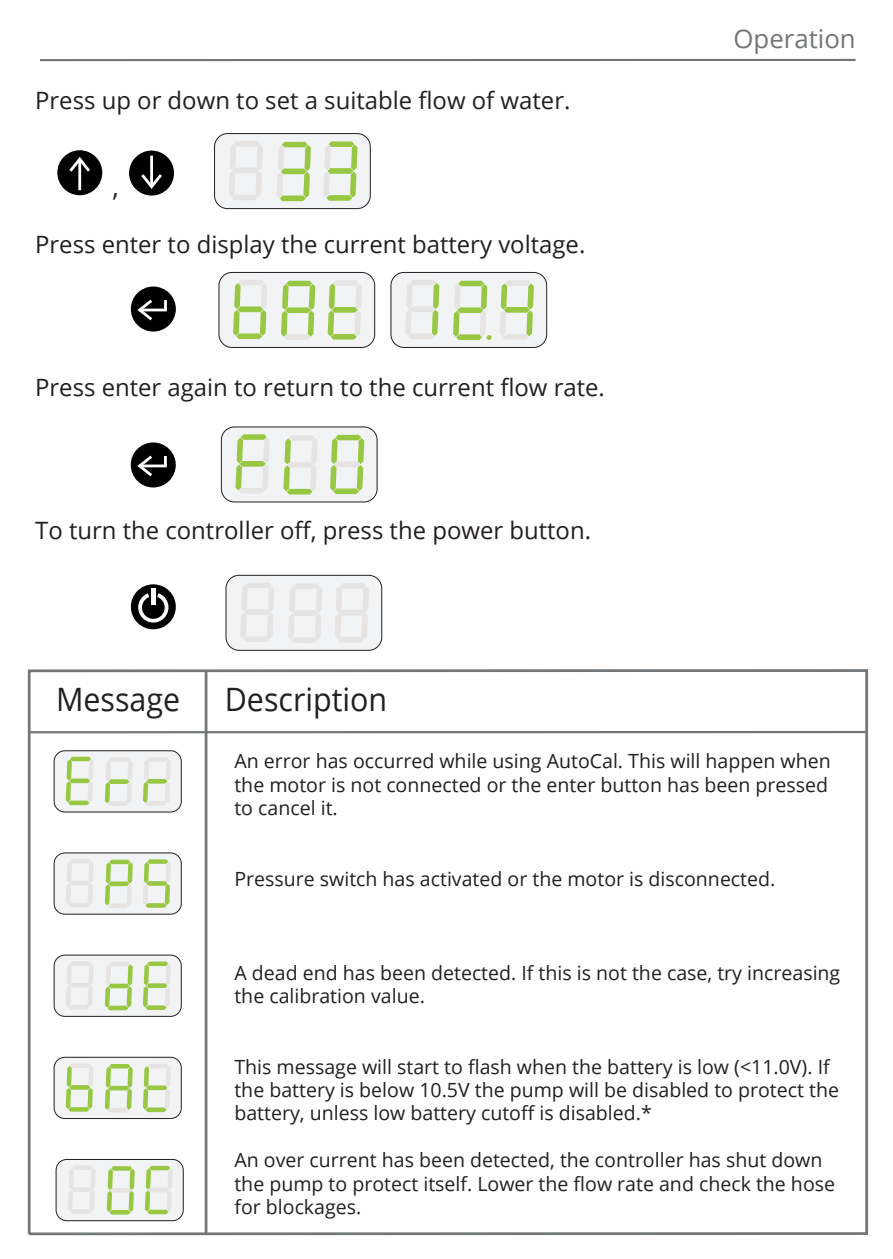
<style>
.page{position:relative;width:893px;height:1259px;background:#fff}
.page>*{position:absolute;margin:0;border:0;box-sizing:border-box;transform-origin:0 0}
.t1{font:32.1px "Open Sans";color:#231f20;scale:.94 1}
.t2{font:26.1px "Open Sans";color:#231f20}
.t3{font:25.8px "Open Sans";color:#727678}
.t4{font:24px "Open Sans";color:#231f20}
.t5{font:19.5px/23.4px "Open Sans";color:#231f20}
</style>
<div class="page">
<div style="left:59px;top:152px;width:42px;height:42px;background:#000001;border-radius:50%"></div>
<div style="left:57px;top:150px;width:45px;height:45px;border:3px solid #000001;border-radius:50%"></div>
<hr style="left:78px;top:159px;width:3px;height:31px;background:#fff">
<svg style="left:67px;top:155px;width:26px;height:20px"></svg>
<div style="left:130px;top:152px;width:43px;height:42px;background:#000001;border-radius:50%"></div>
<div style="left:129px;top:151px;width:45px;height:44px;border:3px solid #000001;border-radius:50%"></div>
<hr style="left:150px;top:156px;width:3px;height:31px;background:#fff">
<svg style="left:138px;top:171px;width:27px;height:20px"></svg>
<div style="left:215px;top:134px;width:155px;height:75px;background:#f2f3f4;border-radius:13px"></div>
<div style="left:214px;top:133px;width:156px;height:76px;border:1px solid #231f20;border-radius:13px"></div>
<svg style="left:229px;top:141px;width:34px;height:59px"></svg>
<svg style="left:277px;top:142px;width:34px;height:59px"></svg>
<svg style="left:323px;top:141px;width:34px;height:60px"></svg>
<div style="left:132px;top:288px;width:42px;height:42px;background:#000001;border-radius:50%"></div>
<div style="left:131px;top:286px;width:45px;height:45px;border:3px solid #000001;border-radius:50%"></div>
<hr style="left:140px;top:308px;width:27px;height:3px;background:#fff">
<svg style="left:135px;top:297px;width:20px;height:26px"></svg>
<svg style="left:164px;top:300px;width:3px;height:9px"></svg>
<div style="left:219px;top:272px;width:156px;height:75px;background:#f2f3f4;border-radius:13px"></div>
<div style="left:219px;top:272px;width:156px;height:76px;border:1px solid #231f20;border-radius:13px"></div>
<svg style="left:233px;top:280px;width:34px;height:59px"></svg>
<svg style="left:281px;top:281px;width:34px;height:59px"></svg>
<svg style="left:328px;top:280px;width:34px;height:60px"></svg>
<div style="left:391px;top:272px;width:156px;height:75px;background:#f2f3f4;border-radius:13px"></div>
<div style="left:391px;top:272px;width:156px;height:76px;border:1px solid #231f20;border-radius:13px"></div>
<svg style="left:405px;top:280px;width:34px;height:59px"></svg>
<svg style="left:500px;top:280px;width:34px;height:60px"></svg>
<svg style="left:453px;top:281px;width:38px;height:59px"></svg>
<div style="left:132px;top:444px;width:42px;height:42px;background:#000001;border-radius:50%"></div>
<div style="left:131px;top:442px;width:45px;height:45px;border:3px solid #000001;border-radius:50%"></div>
<hr style="left:140px;top:464px;width:27px;height:3px;background:#fff">
<svg style="left:135px;top:453px;width:20px;height:26px"></svg>
<svg style="left:164px;top:456px;width:3px;height:9px"></svg>
<div style="left:221px;top:427px;width:156px;height:75px;background:#f2f3f4;border-radius:13px"></div>
<div style="left:221px;top:427px;width:156px;height:75px;border:1px solid #231f20;border-radius:13px"></div>
<svg style="left:236px;top:434px;width:34px;height:59px"></svg>
<svg style="left:283px;top:435px;width:35px;height:59px"></svg>
<svg style="left:330px;top:435px;width:34px;height:59px"></svg>
<div style="left:226px;top:575px;width:156px;height:75px;background:#f2f3f4;border-radius:13px"></div>
<div style="left:226px;top:575px;width:156px;height:75px;border:1px solid #231f20;border-radius:13px"></div>
<svg style="left:240px;top:583px;width:34px;height:59px"></svg>
<svg style="left:288px;top:584px;width:34px;height:59px"></svg>
<svg style="left:335px;top:583px;width:34px;height:59px"></svg>
<div style="left:28px;top:669px;width:840px;height:566px;border:3px solid #727678"></div>
<hr style="left:29px;top:731px;width:838px;height:2px;background:#727678">
<hr style="left:205px;top:671px;width:2px;height:563px;background:#727678">
<div style="left:54px;top:1057px;width:127px;height:61px;background:#f2f3f4;border-radius:11px"></div>
<div style="left:54px;top:1057px;width:127px;height:61px;border:1px solid #231f20;border-radius:11px"></div>
<svg style="left:66px;top:1063px;width:28px;height:48px"></svg>
<svg style="left:105px;top:1064px;width:28px;height:48px"></svg>
<svg style="left:143px;top:1064px;width:28px;height:48px"></svg>
<div style="left:54px;top:955px;width:127px;height:61px;background:#f2f3f4;border-radius:11px"></div>
<div style="left:54px;top:955px;width:127px;height:61px;border:1px solid #231f20;border-radius:11px"></div>
<svg style="left:66px;top:961px;width:28px;height:48px"></svg>
<svg style="left:105px;top:962px;width:28px;height:48px"></svg>
<svg style="left:143px;top:961px;width:28px;height:49px"></svg>
<div style="left:54px;top:751px;width:127px;height:61px;background:#f2f3f4;border-radius:11px"></div>
<div style="left:54px;top:750px;width:127px;height:62px;border:1px solid #231f20;border-radius:11px"></div>
<svg style="left:66px;top:757px;width:28px;height:48px"></svg>
<svg style="left:105px;top:758px;width:28px;height:48px"></svg>
<svg style="left:143px;top:757px;width:28px;height:48px"></svg>
<div style="left:54px;top:853px;width:127px;height:61px;background:#f2f3f4;border-radius:11px"></div>
<div style="left:54px;top:852px;width:127px;height:62px;border:1px solid #231f20;border-radius:11px"></div>
<svg style="left:66px;top:859px;width:28px;height:48px"></svg>
<svg style="left:105px;top:859px;width:28px;height:49px"></svg>
<svg style="left:143px;top:859px;width:28px;height:48px"></svg>
<div style="left:56px;top:1159px;width:127px;height:61px;background:#f2f3f4;border-radius:11px"></div>
<div style="left:56px;top:1159px;width:127px;height:61px;border:1px solid #231f20;border-radius:11px"></div>
<svg style="left:68px;top:1166px;width:27px;height:47px"></svg>
<svg style="left:107px;top:1166px;width:28px;height:48px"></svg>
<svg style="left:145px;top:1165px;width:28px;height:49px"></svg>
<div style="left:132px;top:585px;width:42px;height:43px;background:#000001;border-radius:50%"></div>
<div style="left:131px;top:584px;width:45px;height:45px;border:3px solid #000001;border-radius:50%"></div>
<div style="left:151px;top:588px;width:5px;height:16px;background:#fff"></div>
<svg style="left:138px;top:592px;width:31px;height:31px"></svg>
<hr style="left:40px;top:59px;width:815px;height:2px;background:#727678">
<p class="t4" style="left:35px;top:84px;width:537px">Press up or down to set a suitable flow of water.</p>
<h2 class="t2" style="left:112px;top:168px;width:8px">,</h2>
<p class="t4" style="left:35px;top:227px;width:552px">Press enter to display the current battery voltage.</p>
<p class="t4" style="left:35px;top:371px;width:571px">Press enter again to return to the current flow rate.</p>
<p class="t4" style="left:35px;top:514px;width:557px">To turn the controller off, press the power button.</p>
<h1 class="t1" style="left:56px;top:677px;width:134px">Message</h1>
<h1 class="t1" style="left:225px;top:677px;width:174px">Description</h1>
<h3 class="t3" style="left:733px;top:21px;width:124px">Operation</h3>
<p class="t5" style="left:234px;top:749px;width:598px">An error has occurred while using AutoCal. This will happen when the motor is not connected or the enter button has been pressed to cancel it.</p>
<p class="t5" style="left:234px;top:866px;width:542px">Pressure switch has activated or the motor is disconnected.</p>
<p class="t5" style="left:234px;top:960px;width:607px">A dead end has been detected. If this is not the case, try increasing the calibration value.</p>
<p class="t5" style="left:234px;top:1054px;width:606px">This message will start to flash when the battery is low (&lt;11.0V). If the battery is below 10.5V the pump will be disabled to protect the battery, unless low battery cutoff is disabled.*</p>
<p class="t5" style="left:234px;top:1148px;width:602px">An over current has been detected, the controller has shut down the pump to protect itself. Lower the flow rate and check the hose for blockages.</p>
</div>
